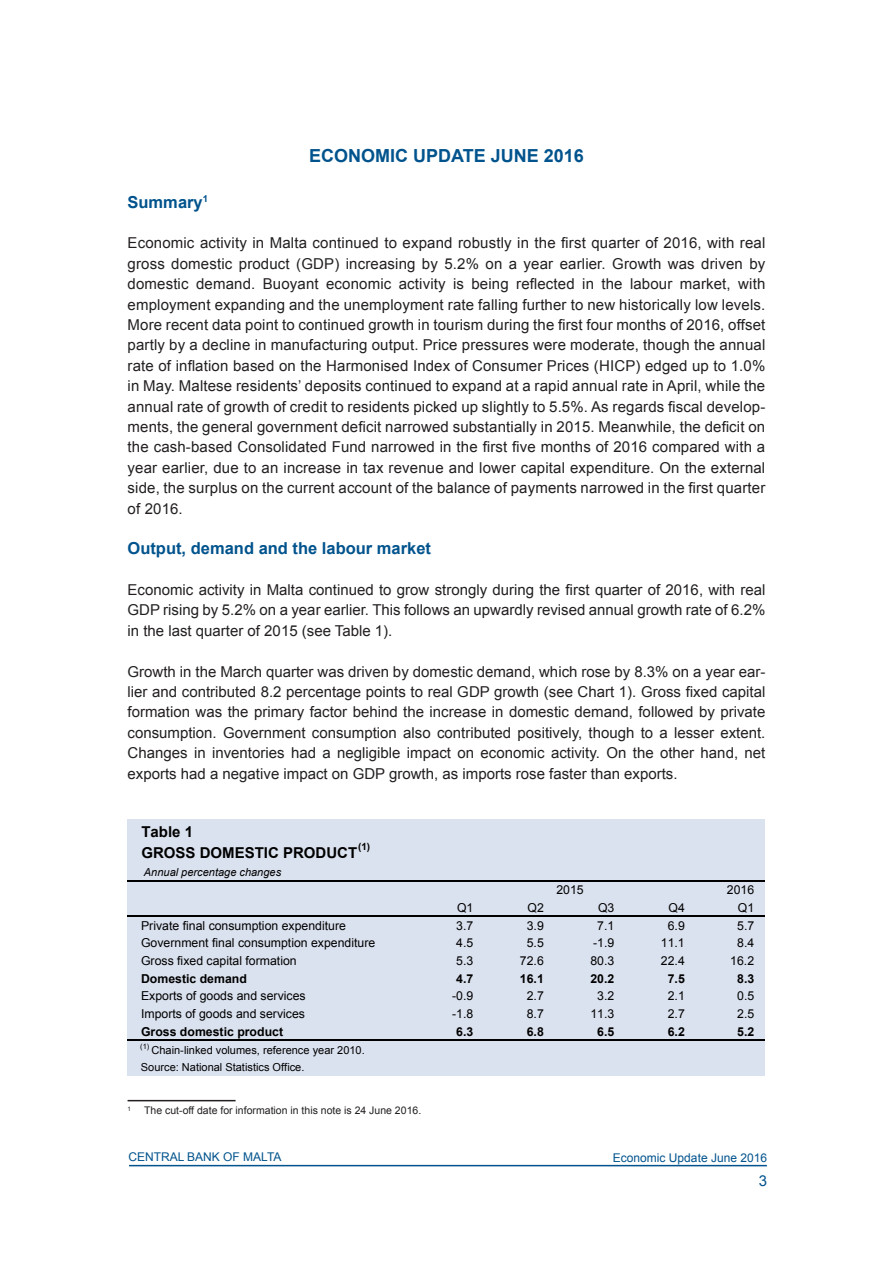
<style>
.page{position:relative;width:893px;height:1263px;background:#fff}
.page>*{position:absolute;margin:0;border:0;box-sizing:border-box;transform-origin:0 0}
.QR_Main_Title{font:700 18px "Arial";color:#00538d}
.QR_Subhead_Level_1{font:700 16.5px "Arial";color:#00538d}
.QR_Normal_Text{font:15px/20.4px "Arial";color:#231f20;text-align:justify}
.t1{font:700 15px/20.5px "Arial";color:#000}
.t2{font:15px "Arial";color:#00538d}
.t3{font:12.3px "Arial";color:#000}
.t4{font:700 12.3px "Arial";color:#000}
.t5{font:12px "Arial";color:#00538d}
.t6{font:11.1px/16.5px "Arial";color:#000}
.t7{font:italic 11.1px "Arial";color:#000}
.QR_Footnote{font:10.5px "Arial";color:#231f20}
.t8{font:700 9.9px "Arial";color:#000}
.t9{font:7.35px "Arial";color:#000}
.QR_Footnote-2{font:6.15px "Arial";color:#231f20}
</style>
<div class="page">
<hr style="left:129px;top:1165px;width:638px;height:1px;background:#00538d">
<hr style="left:128px;top:1100px;width:108px;height:1px;background:#231f20">
<div style="left:128px;top:819px;width:637px;height:256px;background:#dbe2ef"></div>
<hr style="left:128px;top:880px;width:637px;height:2px;background:#000">
<hr style="left:128px;top:916px;width:637px;height:1px;background:#000">
<hr style="left:128px;top:1040px;width:637px;height:1px;background:#000">
<p class="QR_Main_Title" style="left:309px;top:144px;width:276px">ECONOMIC UPDATE JUNE 2016</p>
<p class="QR_Subhead_Level_1" style="left:128px;top:191px;width:82px">Summary<sup>1</sup></p>
<p class="QR_Normal_Text" style="left:128px;top:233px;width:639px">Economic activity in Malta continued to expand robustly in the first quarter of 2016, with real gross domestic product (GDP) increasing by 5.2% on a year earlier. Growth was driven by domestic demand. Buoyant economic activity is being reflected in the labour market, with employment expanding and the unemployment rate falling further to new historically low levels.<br>More recent data point to continued growth in tourism during the first four months of 2016, offset partly by a decline in manufacturing output. Price pressures were moderate, though the annual rate of inflation based on the Harmonised Index of Consumer Prices (HICP) edged up to 1.0% in May. Maltese residents’ deposits continued to expand at a rapid annual rate in April, while the annual rate of growth of credit to residents picked up slightly to 5.5%. As regards fiscal develop&shy;ments, the general government deficit narrowed substantially in 2015. Meanwhile, the deficit on the cash-based Consolidated Fund narrowed in the first five months of 2016 compared with a year earlier, due to an increase in tax revenue and lower capital expenditure. On the external side, the surplus on the current account of the balance of payments narrowed in the first quarter of 2016.</p>
<p class="QR_Subhead_Level_1" style="left:128px;top:537px;width:305px">Output, demand and the labour market</p>
<p class="QR_Normal_Text" style="left:128px;top:580px;width:639px">Economic activity in Malta continued to grow strongly during the first quarter of 2016, with real GDP rising by 5.2% on a year earlier. This follows an upwardly revised annual growth rate of 6.2% in the last quarter of 2015 (see Table 1).</p>
<p class="QR_Normal_Text" style="left:128px;top:661px;width:639px">Growth in the March quarter was driven by domestic demand, which rose by 8.3% on a year ear&shy;lier and contributed 8.2 percentage points to real GDP growth (see Chart 1). Gross fixed capital formation was the primary factor behind the increase in domestic demand, followed by private consumption. Government consumption also contributed positively, though to a lesser extent.<br>Changes in inventories had a negligible impact on economic activity. On the other hand, net exports had a negative impact on GDP growth, as imports rose faster than exports.</p>
<p class="t1" style="left:141px;top:822px;width:217px">Table 1<br>GROSS DOMESTIC PRODUCT</p>
<p class="t8" style="left:358px;top:840px;width:14px">(1)</p>
<p class="t7" style="left:144px;top:865px;width:139px">Annual percentage changes</p>
<p class="t3" style="left:556px;top:881px;width:29px">2015</p>
<p class="t3" style="left:727px;top:882px;width:29px">2016</p>
<p class="t3" style="left:457px;top:899px;width:18px">Q1</p>
<p class="t3" style="left:527px;top:899px;width:18px">Q2</p>
<p class="t3" style="left:598px;top:899px;width:18px">Q3</p>
<p class="t3" style="left:668px;top:899px;width:18px">Q4</p>
<p class="t3" style="left:738px;top:899px;width:18px">Q1</p>
<p class="t3" style="left:141px;top:917px;width:206px">Private final consumption expenditure</p>
<p class="t3" style="left:456px;top:917px;width:19px">3.7</p>
<p class="t3" style="left:527px;top:917px;width:19px">3.9</p>
<p class="t3" style="left:597px;top:917px;width:19px">7.1</p>
<p class="t3" style="left:668px;top:917px;width:19px">6.9</p>
<p class="t3" style="left:737px;top:917px;width:19px">5.7</p>
<p class="t3" style="left:141px;top:935px;width:236px">Government final consumption expenditure</p>
<p class="t3" style="left:456px;top:935px;width:19px">4.5</p>
<p class="t3" style="left:527px;top:935px;width:19px">5.5</p>
<p class="t3" style="left:593px;top:935px;width:23px">-1.9</p>
<p class="t3" style="left:661px;top:935px;width:25px">11.1</p>
<p class="t3" style="left:737px;top:935px;width:19px">8.4</p>
<p class="t3" style="left:141px;top:952px;width:157px">Gross fixed capital formation</p>
<p class="t3" style="left:456px;top:952px;width:19px">5.3</p>
<p class="t3" style="left:520px;top:952px;width:25px">72.6</p>
<p class="t3" style="left:590px;top:952px;width:25px">80.3</p>
<p class="t3" style="left:661px;top:952px;width:25px">22.4</p>
<p class="t3" style="left:730px;top:952px;width:25px">16.2</p>
<p class="t4" style="left:141px;top:970px;width:107px">Domestic demand</p>
<p class="t4" style="left:456px;top:970px;width:19px">4.7</p>
<p class="t4" style="left:520px;top:970px;width:25px">16.1</p>
<p class="t4" style="left:590px;top:970px;width:25px">20.2</p>
<p class="t4" style="left:668px;top:970px;width:19px">7.5</p>
<p class="t4" style="left:737px;top:970px;width:19px">8.3</p>
<p class="t3" style="left:141px;top:988px;width:166px">Exports of goods and services</p>
<p class="t3" style="left:452px;top:988px;width:23px">-0.9</p>
<p class="t3" style="left:527px;top:988px;width:19px">2.7</p>
<p class="t3" style="left:597px;top:988px;width:19px">3.2</p>
<p class="t3" style="left:668px;top:988px;width:19px">2.1</p>
<p class="t3" style="left:737px;top:988px;width:19px">0.5</p>
<p class="t3" style="left:141px;top:1006px;width:165px">Imports of goods and services</p>
<p class="t3" style="left:452px;top:1006px;width:23px">-1.8</p>
<p class="t3" style="left:527px;top:1006px;width:19px">8.7</p>
<p class="t3" style="left:590px;top:1006px;width:25px">11.3</p>
<p class="t3" style="left:668px;top:1006px;width:19px">2.7</p>
<p class="t3" style="left:737px;top:1006px;width:19px">2.5</p>
<p class="t4" style="left:141px;top:1023px;width:144px">Gross domestic product</p>
<p class="t4" style="left:456px;top:1023px;width:19px">6.3</p>
<p class="t4" style="left:527px;top:1023px;width:19px">6.8</p>
<p class="t4" style="left:597px;top:1023px;width:19px">6.5</p>
<p class="t4" style="left:668px;top:1023px;width:19px">6.2</p>
<p class="t4" style="left:737px;top:1023px;width:19px">5.2</p>
<p class="t9" style="left:140px;top:1042px;width:11px">(1)</p>
<p class="t6" style="left:141px;top:1042px;width:225px;text-indent:11px">Chain-linked volumes, reference year 2010.<br>Source: National Statistics Office.</p>
<p class="QR_Footnote-2" style="left:128px;top:1104px;width:5px">1</p>
<p class="QR_Footnote" style="left:144px;top:1103px;width:279px">The cut-off date for information in this note is 24 June 2016.</p>
<p class="t5" style="left:128px;top:1149px;width:155px">CENTRAL BANK OF MALTA</p>
<p class="t5" style="left:613px;top:1150px;width:156px">Economic Update June 2016</p>
<p class="t2" style="left:759px;top:1171px;width:10px">3</p>
</div>
